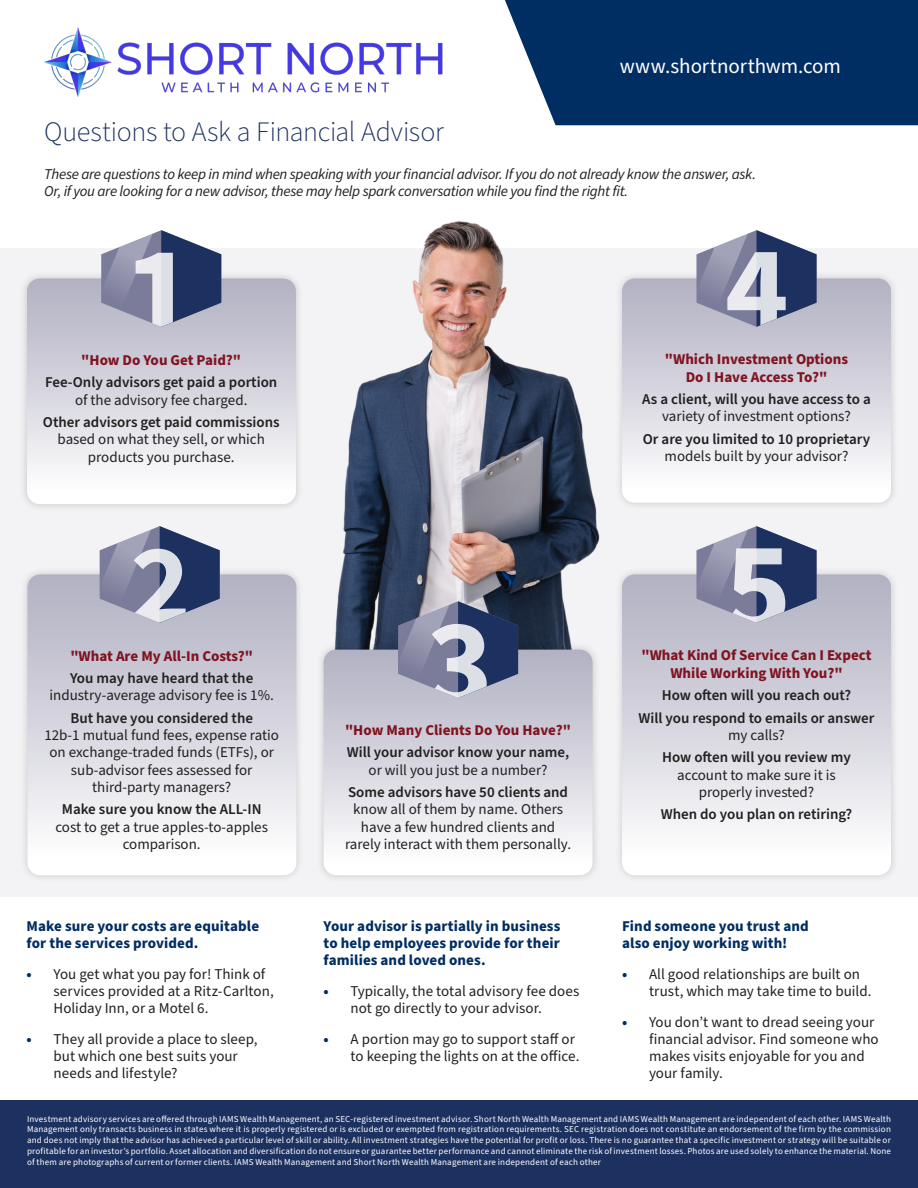
<style>
.page{position:relative;width:918px;height:1188px;background:#fff}
.page>*{position:absolute;margin:0;border:0;box-sizing:border-box;transform-origin:0 0}
.t1{font:300 28.2px "Source Sans Pro";letter-spacing:-.01em;color:#1c3160}
.t2{font:21px "Source Sans Pro";letter-spacing:-.005em;color:#fff}
.t3{font:15px/17.2px "Source Sans Pro";color:#231f20;text-align:center}
.t4{font:600 15px/17.2px "Source Sans Pro";color:#231f20;text-align:center}
.t5{font:italic 15px/17.2px "Source Sans Pro";letter-spacing:-.02em;color:#231f20}
.t6{font:700 15px/17.2px "Source Sans Pro";letter-spacing:.005em;color:#002d62}
.t7{font:700 15px/17.2px "Source Sans Pro";color:#811321;text-align:center}
.t8{font:9px/10.8px "Source Sans Pro";letter-spacing:.02em;color:#fff;text-align:justify}
.s1{font-weight:400}
.s2{font-weight:600}
.s3{font-weight:700;color:#002d62}
</style>
<div class="page">
<div style="left:0;top:248px;width:918px;height:649px;background:#f3f3f5"></div>
<img style="left:221px;top:221px;width:379px;height:421px">
<div style="left:0;top:1100px;width:918px;height:88px;background:#1c3160"></div>
<img style="left:44px;top:28px;width:399px;height:68px">
<div style="left:614px;top:567px;width:285px;height:316px;background:#ececee"></div>
<svg style="left:622px;top:574px;width:269px;height:301px"></svg>
<div style="left:316px;top:642px;width:284px;height:241px;background:#231f20;opacity:.2"></div>
<svg style="left:324px;top:650px;width:269px;height:225px"></svg>
<div style="left:614px;top:271px;width:285px;height:239px;background:#ebebed"></div>
<svg style="left:622px;top:279px;width:269px;height:224px"></svg>
<div style="left:19px;top:271px;width:285px;height:241px;background:#eaeaec"></div>
<svg style="left:27px;top:279px;width:269px;height:225px"></svg>
<svg style="left:101px;top:230px;width:120px;height:97px"></svg>
<div style="left:20px;top:567px;width:284px;height:316px;background:#ebebed"></div>
<svg style="left:27px;top:574px;width:269px;height:301px"></svg>
<svg style="left:100px;top:526px;width:120px;height:97px"></svg>
<svg style="left:398px;top:601px;width:120px;height:97px"></svg>
<svg style="left:696px;top:230px;width:121px;height:97px"></svg>
<svg style="left:696px;top:526px;width:121px;height:97px"></svg>
<div style="left:505px;top:0;width:413px;height:125px;background:#002e63"></div>
<p class="t1" style="left:44px;top:113px;width:401px">Questions to Ask a Financial Advisor</p>
<p class="t2" style="left:620px;top:52px;width:223px">www.shortnorthwm.com</p>
<p class="t5" style="left:44px;top:165px;width:713px">These are questions to keep in mind when speaking with your financial advisor. If you do not already know the answer, ask.<br>Or, if you are looking for a new advisor, these may help spark conversation while you find the right fit.</p>
<p class="t7" style="left:81px;top:352px;width:161px">"How Do You Get Paid?"</p>
<p class="t4" style="left:45px;top:374px;width:234px">Fee-Only advisors get paid a portion <span class="s1">of the advisory fee charged.</span></p>
<p class="t3" style="left:43px;top:414px;width:238px"><span class="s2">Other advisors get paid commissions </span>based on what they sell, or which products you purchase.</p>
<p class="t7" style="left:665px;top:351px;width:185px">"Which Investment Options<br>Do I Have Access To?"</p>
<p class="t4" style="left:642px;top:391px;width:230px">As a client, will you have access to a <span class="s1">variety of investment options?</span></p>
<p class="t4" style="left:643px;top:431px;width:229px">Or are you limited to 10 proprietary <span class="s1">models built by your advisor?</span></p>
<p class="t7" style="left:70px;top:648px;width:184px">"What Are My All-In Costs?"</p>
<p class="t3" style="left:50px;top:670px;width:226px"><span class="s2">You may have heard that the </span>industry-average advisory fee is 1%.</p>
<p class="t3" style="left:44px;top:710px;width:236px"><span class="s2">But have you considered the<br></span>12b-1 mutual fund fees, expense ratio on exchange-traded funds (ETFs), or sub-advisor fees assessed for third-party managers?</p>
<p class="t3" style="left:55px;top:801px;width:214px"><span class="s2">Make sure you know the ALL-IN </span>cost to get a true apples-to-apples comparison.</p>
<p class="t6" style="left:27px;top:917px;width:234px">Make sure your costs are equitable for the services provided.</p>
<p class="t3" style="left:54px;top:965px;width:222px;text-align:left;text-indent:-27px"><span class="s3">•</span> You get what you pay for! Think of services provided at a Ritz-Carlton,<br>Holiday Inn, or a Motel 6.</p>
<p class="t3" style="left:54px;top:1031px;width:206px;text-align:left;text-indent:-27px"><span class="s3">•</span> They all provide a place to sleep, but which one best suits your needs and lifestyle?</p>
<p class="t7" style="left:345px;top:722px;width:228px">"How Many Clients Do You Have?"</p>
<p class="t4" style="left:347px;top:744px;width:224px">Will your advisor know your name, <span class="s1">or will you just be a number?</span></p>
<p class="t3" style="left:345px;top:784px;width:228px"><span class="s2">Some advisors have 50 clients and </span>know all of them by name. Others have a few hundred clients and rarely interact with them personally.</p>
<p class="t6" style="left:324px;top:917px;width:238px;text-align:justify">Your advisor is partially in business to help employees provide for their families and loved ones.</p>
<p class="t3" style="left:351px;top:983px;width:230px;text-align:left;text-indent:-27px"><span class="s3">•</span> Typically, the total advisory fee does not go directly to your advisor.</p>
<p class="t3" style="left:351px;top:1031px;width:230px;text-align:left;text-indent:-27px"><span class="s3">•</span> A portion may go to support staff or to keeping the lights on at the office.</p>
<p class="t7" style="left:641px;top:647px;width:232px">"What Kind Of Service Can I Expect<br>While Working With You?"</p>
<p class="t4" style="left:662px;top:687px;width:191px">How often will you reach out?</p>
<p class="t4" style="left:638px;top:709px;width:238px">Will you respond to emails or answer <span class="s1">my calls?</span></p>
<p class="t3" style="left:662px;top:749px;width:190px"><span class="s2">How often will you review my </span>account to make sure it is properly invested?</p>
<p class="t4" style="left:661px;top:806px;width:193px">When do you plan on retiring?</p>
<p class="t6" style="left:622px;top:917px;width:188px">Find someone you trust and also enjoy working with!</p>
<p class="t3" style="left:649px;top:965px;width:224px;text-align:left;text-indent:-27px"><span class="s3">•</span> All good relationships are built on trust, which may take time to build.</p>
<p class="t3" style="left:649px;top:1013px;width:231px;text-align:left;text-indent:-27px"><span class="s3">•</span> You don’t want to dread seeing your financial advisor. Find someone who makes visits enjoyable for you and your family.</p>
<p class="t8" style="left:27px;top:1114px;width:866px">Investment advisory services are offered through IAMS Wealth Management, an SEC-registered investment advisor. Short North Wealth Management and IAMS Wealth Management are independent of each other. IAMS Wealth Management only transacts business in states where it is properly registered or is excluded or exempted from registration requirements. SEC registration does not constitute an endorsement of the firm by the commission and does not imply that the advisor has achieved a particular level of skill or ability. All investment strategies have the potential for profit or loss. There is no guarantee that a specific investment or strategy will be suitable or profitable for an investor’s portfolio. Asset allocation and diversification do not ensure or guarantee better performance and cannot eliminate the risk of investment losses. Photos are used solely to enhance the material. None of them are photographs of current or former clients. IAMS Wealth Management and Short North Wealth Management are independent of each other</p>
</div>
